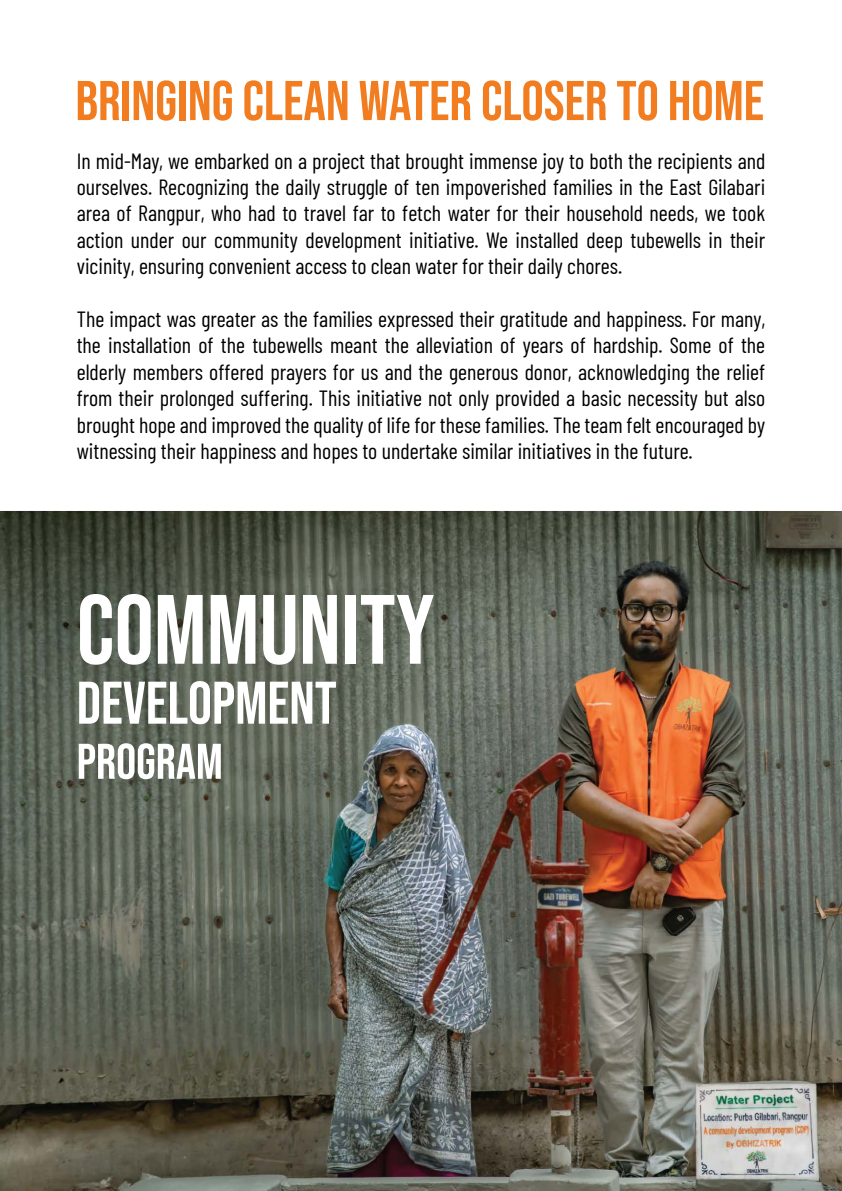
<style>
.page{position:relative;width:842px;height:1191px;background:#fff}
.page>*{position:absolute;margin:0;border:0;box-sizing:border-box;transform-origin:0 0}
.t1{font:98.2px "Bebas Neue";color:#fff}
.t2{font:60px "Bebas Neue";color:#fff}
.t3{font:56px "Bebas Neue";color:#f27d21}
.t4{font:50px "Bebas Neue";color:#fff}
.t5{font:22px/26.4px "Barlow Condensed";color:#000;text-align:justify}
</style>
<div class="page">
<img style="left:0;top:510px;width:842px;height:681px">
<h3 class="t3" style="left:75px;top:69px;width:690px">BRINGING CLEAN WATER CLOSER TO HOME</h3>
<p class="t5" style="left:77px;top:146px;width:690px">In mid-May, we embarked on a project that brought immense joy to both the recipients and ourselves. Recognizing the daily struggle of ten impoverished families in the East Gilabari area of Rangpur, who had to travel far to fetch water for their household needs, we took action under our community development initiative. We installed deep tubewells in their vicinity, ensuring convenient access to clean water for their daily chores.</p>
<p class="t5" style="left:77px;top:304px;width:690px">The impact was greater as the families expressed their gratitude and happiness. For many, the installation of the tubewells meant the alleviation of years of hardship. Some of the elderly members offered prayers for us and the generous donor, acknowledging the relief from their prolonged suffering. This initiative not only provided a basic necessity but also brought hope and improved the quality of life for these families. The team felt encouraged by witnessing their happiness and hopes to undertake similar initiatives in the future.</p>
<h1 class="t1" style="left:77px;top:574px;width:359px">COMMUNITY</h1>
<h2 class="t2" style="left:77px;top:669px;width:261px">DEVELOPMENT</h2>
<h3 class="t4" style="left:77px;top:733px;width:148px">PROGRAM</h3>
</div>
